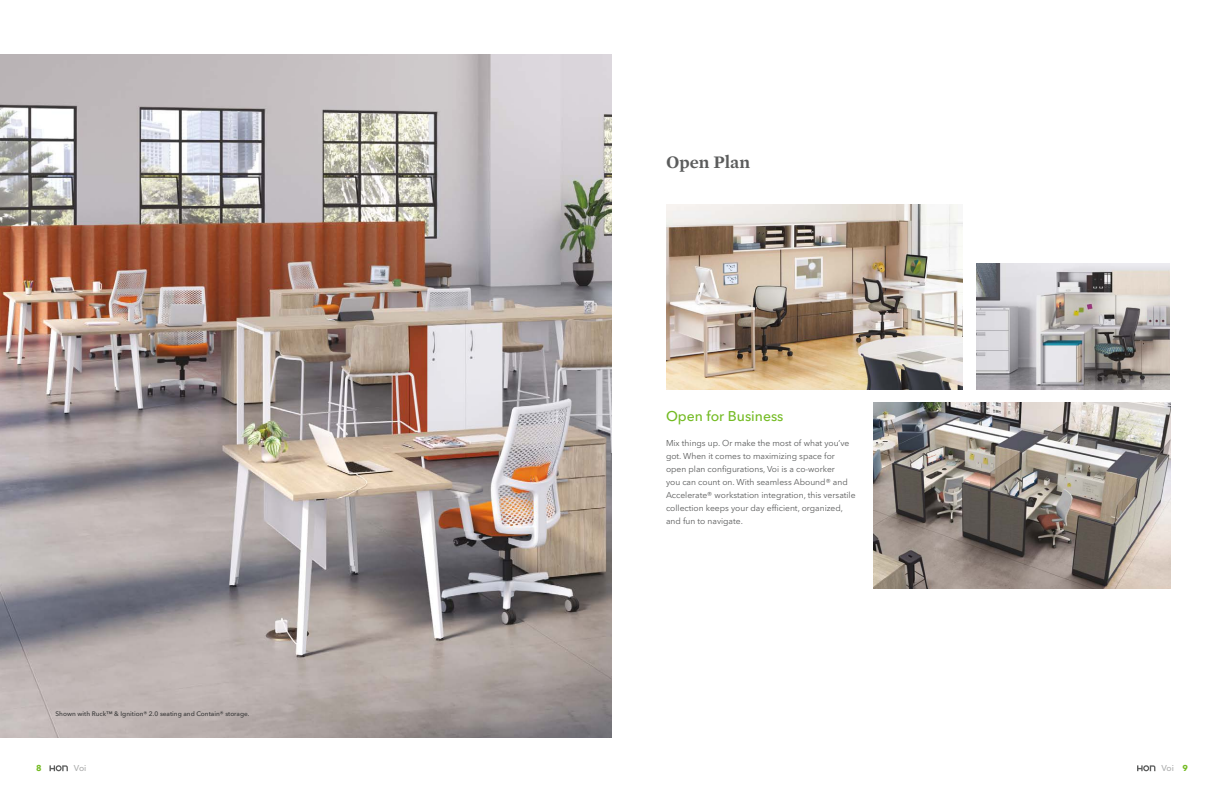
<style>
.page{position:relative;width:1224px;height:792px;background:#fff}
.page>*{position:absolute;margin:0;border:0;box-sizing:border-box;transform-origin:0 0}
.t1{font:600 18px "Mercury Text G1";color:#5b5c5c}
.t2{font:500 14px "Avenir Next LT Pro";color:#74bb23}
.t3{font:8.5px/13px "Avenir Next LT Pro";color:#5b5c5c}
.t4{font:500 8.5px "Avenir Next LT Pro";letter-spacing:-.02em;color:#acadad}
.t5{font:700 8.5px "Avenir Next LT Pro";color:#74bb23}
.t6{font:500 6.5px "Avenir Next LT Pro";color:#3a3a3a}
.s1{font-weight:700;color:#74bb23}
</style>
<div class="page">
<img style="left:0;top:54px;width:612px;height:684px">
<img style="left:873px;top:402px;width:297px;height:186px">
<img style="left:666px;top:204px;width:297px;height:186px">
<img style="left:976px;top:264px;width:194px;height:125px">
<svg style="left:49px;top:765px;width:19px;height:6px"></svg>
<svg style="left:1137px;top:765px;width:18px;height:6px"></svg>
<h1 class="t1" style="left:666px;top:148px;width:85px">Open Plan</h1>
<h2 class="t2" style="left:666px;top:408px;width:119px">Open for Business</h2>
<p class="t6" style="left:56px;top:709px;width:196px">Shown with Ruck™ &amp; Ignition® 2.0 seating and Contain® storage.</p>
<p class="t3" style="left:666px;top:437px;width:191px">Mix things up. Or make the most of what you’ve got. When it comes to maximizing space for open plan configurations, Voi is a co-worker<br>you can count on. With seamless Abound® and Accelerate® workstation integration, this versatile collection keeps your day efficient, organized, and fun to navigate.</p>
<p class="t5" style="left:36px;top:763px;width:7px">8</p>
<p class="t4" style="left:74px;top:763px;width:14px">Voi</p>
<p class="t4" style="left:1162px;top:763px;width:28px">Voi <span class="s1">9</span></p>
</div>
